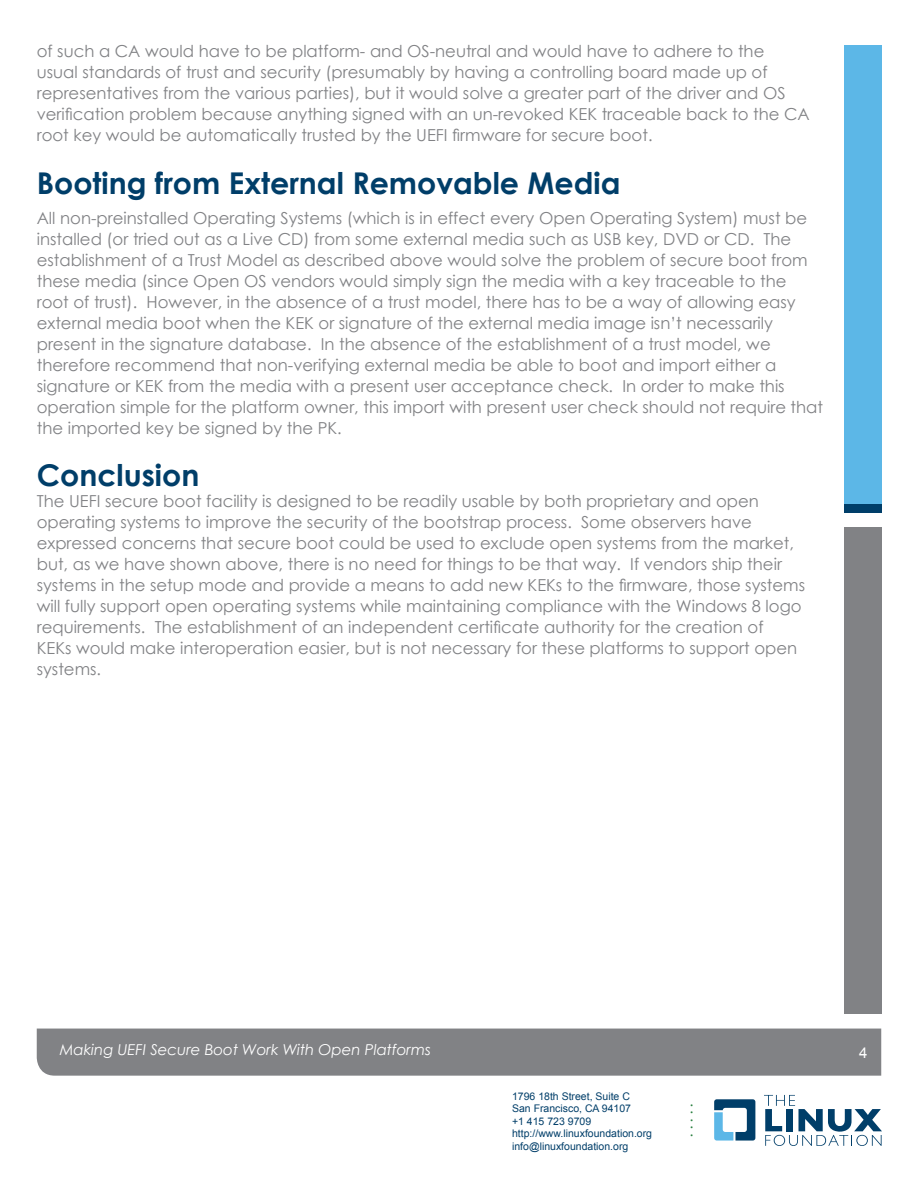
<style>
.page{position:relative;width:918px;height:1188px;background:#fff}
.page>*{position:absolute;margin:0;border:0;box-sizing:border-box;transform-origin:0 0}
.t1{font:700 30px "Century Gothic";color:#003e69}
.t2{font:16.5px/21px "Century Gothic";color:#818285}
.t3{font:italic 15px "Century Gothic";color:#fff}
.t4{font:15px "Century Gothic";color:#277f3e}
.t5{font:15px "Arial";color:#fff}
.t6{font:10.5px/12.6px "Arial";color:#003e69}
</style>
<div class="page">
<div style="left:37px;top:1029px;width:844px;height:47px;background:#818285"></div>
<svg style="left:714px;top:1099px;width:41px;height:42px"></svg>
<svg style="left:764px;top:1095px;width:118px;height:51px"></svg>
<div style="left:844px;top:45px;width:37px;height:459px;background:#5cb7e7"></div>
<div style="left:844px;top:504px;width:37px;height:9px;background:#003e69"></div>
<div style="left:844px;top:527px;width:37px;height:486px;background:#818285"></div>
<p class="t2" style="left:37px;top:41px;width:774px">of such a CA would have to be platform- and OS-neutral and would have to adhere to the<br>usual standards of trust and security (presumably by having a controlling board made up of representatives from the various parties), but it would solve a greater part of the driver and OS verification problem because anything signed with an un-revoked KEK traceable back to the CA root key would be automatically trusted by the UEFI firmware for secure boot.</p>
<h1 class="t1" style="left:37px;top:160px;width:585px">Booting from External Removable Media</h1>
<p class="t2" style="left:37px;top:207px;width:788px">All non-preinstalled Operating Systems (which is in effect every Open Operating System) must be installed (or tried out as a Live CD) from some external media such as USB key, DVD or CD. The establishment of a Trust Model as described above would solve the problem of secure boot from these media (since Open OS vendors would simply sign the media with a key traceable to the<br>root of trust). However, in the absence of a trust model, there has to be a way of allowing easy external media boot when the KEK or signature of the external media image isn’t necessarily present in the signature database. In the absence of the establishment of a trust model, we therefore recommend that non-verifying external media be able to boot and import either a signature or KEK from the media with a present user acceptance check. In order to make this operation simple for the platform owner, this import with present user check should not require that the imported key be signed by the PK.</p>
<h1 class="t1" style="left:37px;top:453px;width:164px">Conclusion</h1>
<p class="t2" style="left:37px;top:491px;width:770px">The UEFI secure boot facility is designed to be readily usable by both proprietary and open operating systems to improve the security of the bootstrap process. Some observers have expressed concerns that secure boot could be used to exclude open systems from the market, but, as we have shown above, there is no need for things to be that way. If vendors ship their systems in the setup mode and provide a means to add new KEKs to the firmware, those systems will fully support open operating systems while maintaining compliance with the Windows 8 logo requirements. The establishment of an independent certificate authority for the creation of<br>KEKs would make interoperation easier, but is not necessary for these platforms to support open systems.</p>
<p class="t3" style="left:60px;top:1039px;width:373px">Making UEFI Secure Boot Work With Open Platforms</p>
<p class="t5" style="left:859px;top:1043px;width:10px">4</p>
<p class="t6" style="left:512px;top:1090px;width:142px">1796 18th Street, Suite C<br>San Francisco, CA 94107<br>+1 415 723 9709 http://www.linuxfoundation.org info@linuxfoundation.org</p>
<p class="t4" style="left:689px;top:1090px;width:6px">.</p>
<p class="t4" style="left:689px;top:1097px;width:6px">.</p>
<p class="t4" style="left:689px;top:1105px;width:6px">.</p>
<p class="t4" style="left:689px;top:1112px;width:6px">.</p>
<p class="t4" style="left:689px;top:1120px;width:6px">.</p>
</div>
